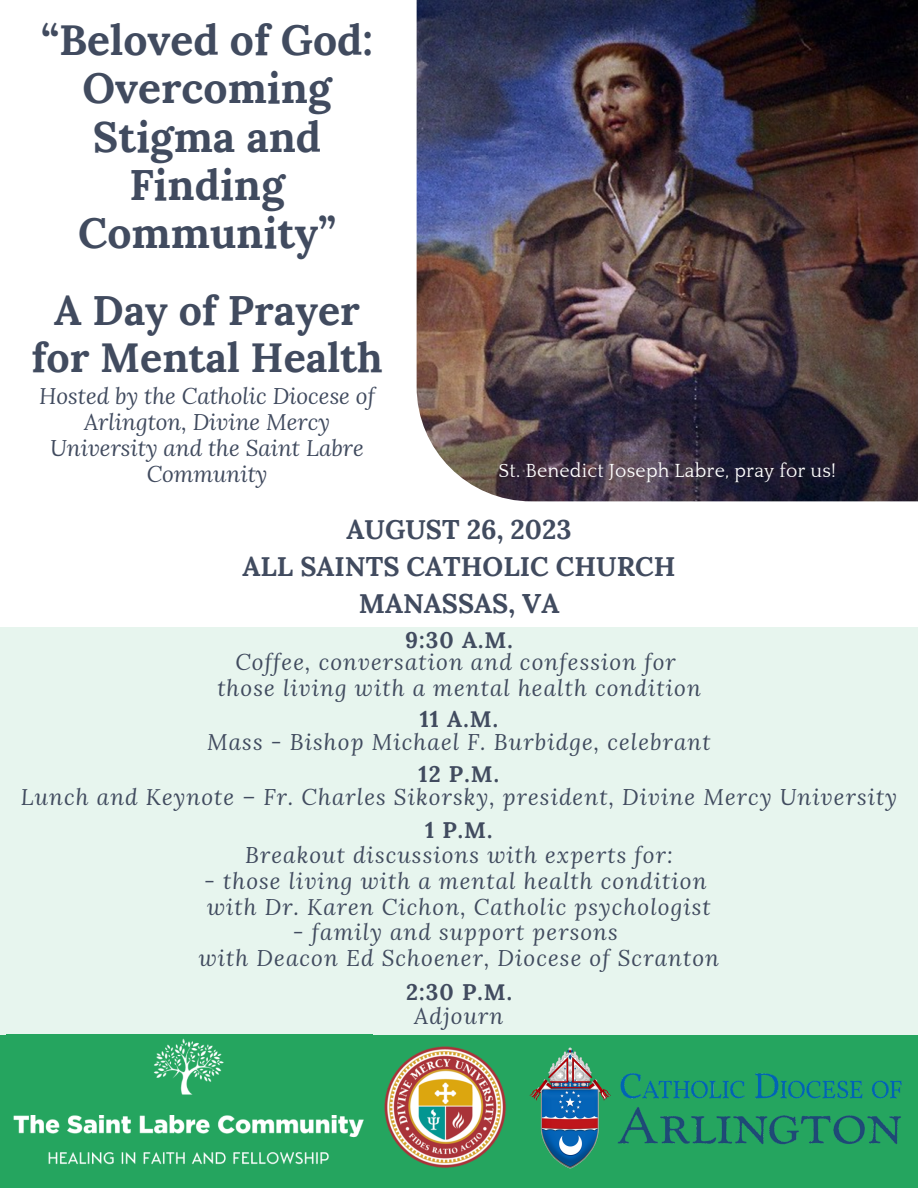
<style>
.page{position:relative;width:918px;height:1188px;background:#fff}
.page>*{position:absolute;margin:0;border:0;box-sizing:border-box;transform-origin:0 0}
.t1{font:700 42.6px/48.3px "Lora";color:#414b5f;text-align:center}
.t2{font:700 41.1px/47.2px "Lora";color:#414b5f;text-align:center}
.t3{font:700 27px "Lora";color:#414b5f}
.t4{font:italic 22.5px "Lora";letter-spacing:.05em;color:#414b5f}
.t5{font:italic 22.5px/25.8px "Lora";color:#414b5f;text-align:center}
.t6{font:700 22.5px "Lora";letter-spacing:.05em;color:#414b5f}
.t7{font:19.5px "Quattrocento";letter-spacing:.01em;color:#fff}
</style>
<div class="page">
<div style="left:0;top:1035px;width:918px;height:153px;background:#25a55f"></div>
<img style="left:384px;top:1046px;width:122px;height:122px">
<img style="left:529px;top:1047px;width:373px;height:122px">
<img style="left:13px;top:1040px;width:351px;height:125px">
<div style="left:0;top:627px;width:918px;height:413px;background:#e7f5ee"></div>
<img style="left:417px;top:0;width:501px;height:501px">
<p class="t1" style="left:41px;top:15px;width:334px">“Beloved of God:<br>Overcoming<br>Stigma and<br>Finding<br>Community”</p>
<p class="t2" style="left:31px;top:286px;width:353px">A Day of Prayer for Mental Health</p>
<p class="t5" style="left:39px;top:383px;width:337px">Hosted by the Catholic Diocese of<br>Arlington, Divine Mercy<br>University and the Saint Labre<br>Community</p>
<p class="t7" style="left:499px;top:461px;width:339px">St. Benedict Joseph Labre, pray for us!</p>
<p class="t3" style="left:347px;top:512px;width:227px">AUGUST 26, 2023</p>
<p class="t3" style="left:243px;top:549px;width:434px">ALL SAINTS CATHOLIC CHURCH</p>
<p class="t3" style="left:359px;top:586px;width:202px">MANASSAS, VA</p>
<p class="t6" style="left:405px;top:625px;width:109px">9:30 A.M.</p>
<p class="t4" style="left:235px;top:647px;width:442px">Coffee, conversation and confession for</p>
<p class="t4" style="left:217px;top:673px;width:485px">those living with a mental health condition</p>
<p class="t6" style="left:420px;top:704px;width:80px">11 A.M.</p>
<p class="t4" style="left:207px;top:727px;width:505px">Mass - Bishop Michael F. Burbidge, celebrant</p>
<p class="t6" style="left:419px;top:760px;width:82px">12 P.M.</p>
<p class="t4" style="left:21px;top:782px;width:878px">Lunch and Keynote – Fr. Charles Sikorsky, president, Divine Mercy University</p>
<p class="t6" style="left:425px;top:815px;width:69px">1 P.M.</p>
<p class="t4" style="left:245px;top:840px;width:429px">Breakout discussions with experts for:</p>
<p class="t4" style="left:204px;top:865px;width:504px">- those living with a mental health condition</p>
<p class="t4" style="left:207px;top:891px;width:505px">with Dr. Karen Cichon, Catholic psychologist</p>
<p class="t4" style="left:293px;top:917px;width:326px">- family and support persons</p>
<p class="t4" style="left:199px;top:943px;width:522px">with Deacon Ed Schoener, Diocese of Scranton</p>
<p class="t6" style="left:406px;top:977px;width:107px">2:30 P.M.</p>
<p class="t4" style="left:414px;top:1001px;width:91px">Adjourn</p>
</div>
